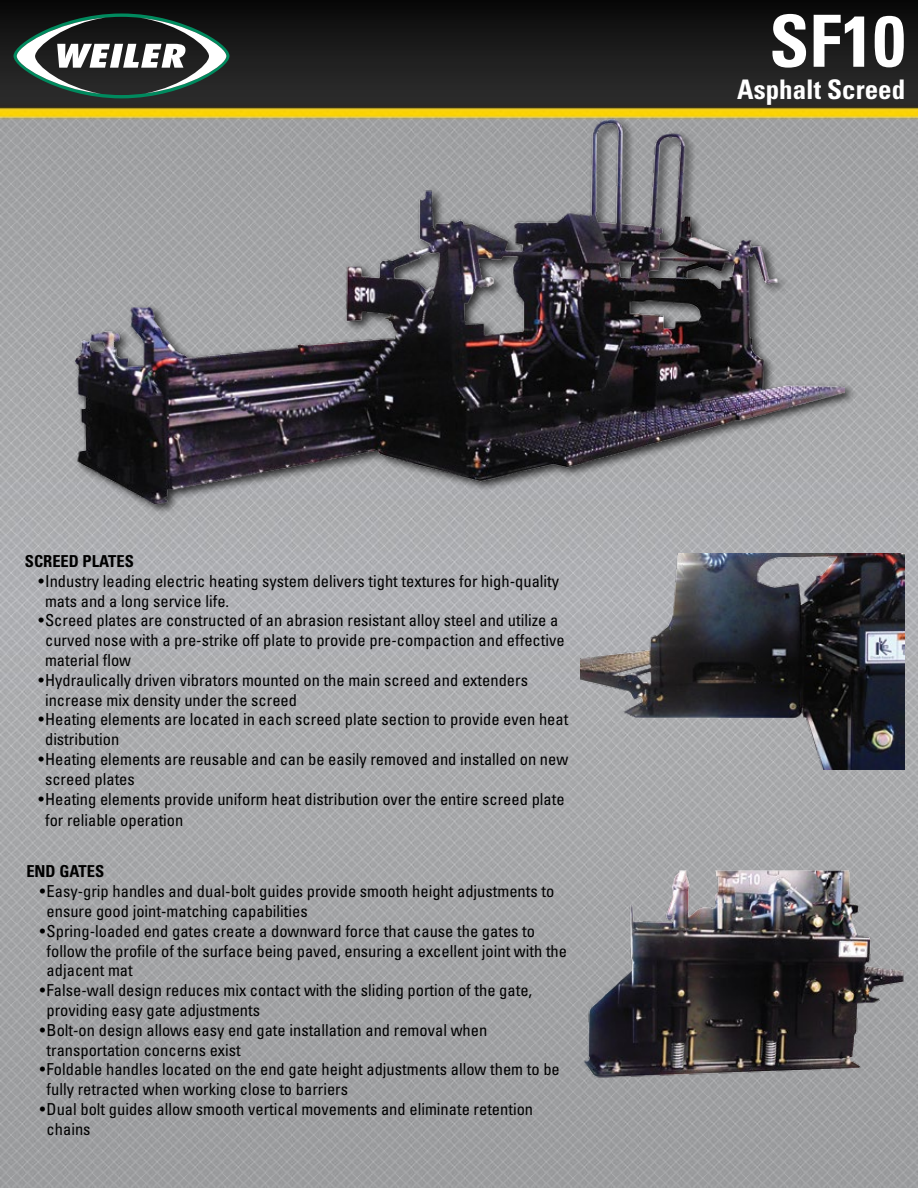
<style>
.page{position:relative;width:918px;height:1188px;background:#fff}
.page>*{position:absolute;margin:0;border:0;box-sizing:border-box;transform-origin:0 0}
.t1{font:700 condensed 72px "Univers LT Std";color:#fff}
.t2{font:700 condensed 27px "Univers LT Std";color:#fff}
.t3{font:condensed 16.5px/19.8px "Univers LT Std";color:#000}
.t4{font:700 condensed 16.5px "Univers LT Std";color:#000}
</style>
<div class="page">
<img style="left:0;top:0;width:918px;height:1188px">
<img style="left:581px;top:866px;width:324px;height:215px">
<img style="left:580px;top:554px;width:324px;height:216px">
<div style="left:73px;top:116px;width:784px;height:400px;background:#000;opacity:.75"></div>
<img style="left:76px;top:120px;width:768px;height:383px">
<svg style="left:14px;top:14px;width:215px;height:84px"></svg>
<h1 class="t1" style="left:769px;top:-3px;width:137px">SF10</h1>
<h2 class="t2" style="left:737px;top:73px;width:169px">Asphalt Screed</h2>
<p class="t4" style="left:25px;top:551px;width:111px">SCREED PLATES</p>
<p class="t3" style="left:45px;top:571px;width:516px;text-indent:-7px">• Industry leading electric heating system delivers tight textures for high-quality mats and a long service life.</p>
<p class="t3" style="left:45px;top:610px;width:521px;text-indent:-7px">• Screed plates are constructed of an abrasion resistant alloy steel and utilize a curved nose with a pre-strike off plate to provide pre-compaction and effective material flow</p>
<p class="t3" style="left:45px;top:670px;width:484px;text-indent:-7px">• Hydraulically driven vibrators mounted on the main screed and extenders increase mix density under the screed</p>
<p class="t3" style="left:45px;top:709px;width:525px;text-indent:-7px">• Heating elements are located in each screed plate section to provide even heat distribution</p>
<p class="t3" style="left:45px;top:749px;width:525px;text-indent:-7px">• Heating elements are reusable and can be easily removed and installed on new screed plates</p>
<p class="t3" style="left:45px;top:788px;width:521px;line-height:21.6px;text-indent:-7px">• Heating elements provide uniform heat distribution over the entire screed plate for reliable operation</p>
<p class="t4" style="left:26px;top:861px;width:79px">END GATES</p>
<p class="t3" style="left:47px;top:881px;width:509px;text-indent:-7px">• Easy-grip handles and dual-bolt guides provide smooth height adjustments to ensure good joint-matching capabilities</p>
<p class="t3" style="left:47px;top:921px;width:522px;text-indent:-7px">• Spring-loaded end gates create a downward force that cause the gates to follow the profile of the surface being paved, ensuring a excellent joint with the adjacent mat</p>
<p class="t3" style="left:47px;top:980px;width:487px;text-indent:-7px">• False-wall design reduces mix contact with the sliding portion of the gate, providing easy gate adjustments</p>
<p class="t3" style="left:47px;top:1020px;width:442px;text-indent:-7px">• Bolt-on design allows easy end gate installation and removal when transportation concerns exist</p>
<p class="t3" style="left:47px;top:1059px;width:515px;text-indent:-7px">• Foldable handles located on the end gate height adjustments allow them to be fully retracted when working close to barriers</p>
<p class="t3" style="left:47px;top:1099px;width:488px;text-indent:-7px">• Dual bolt guides allow smooth vertical movements and eliminate retention chains</p>
</div>
